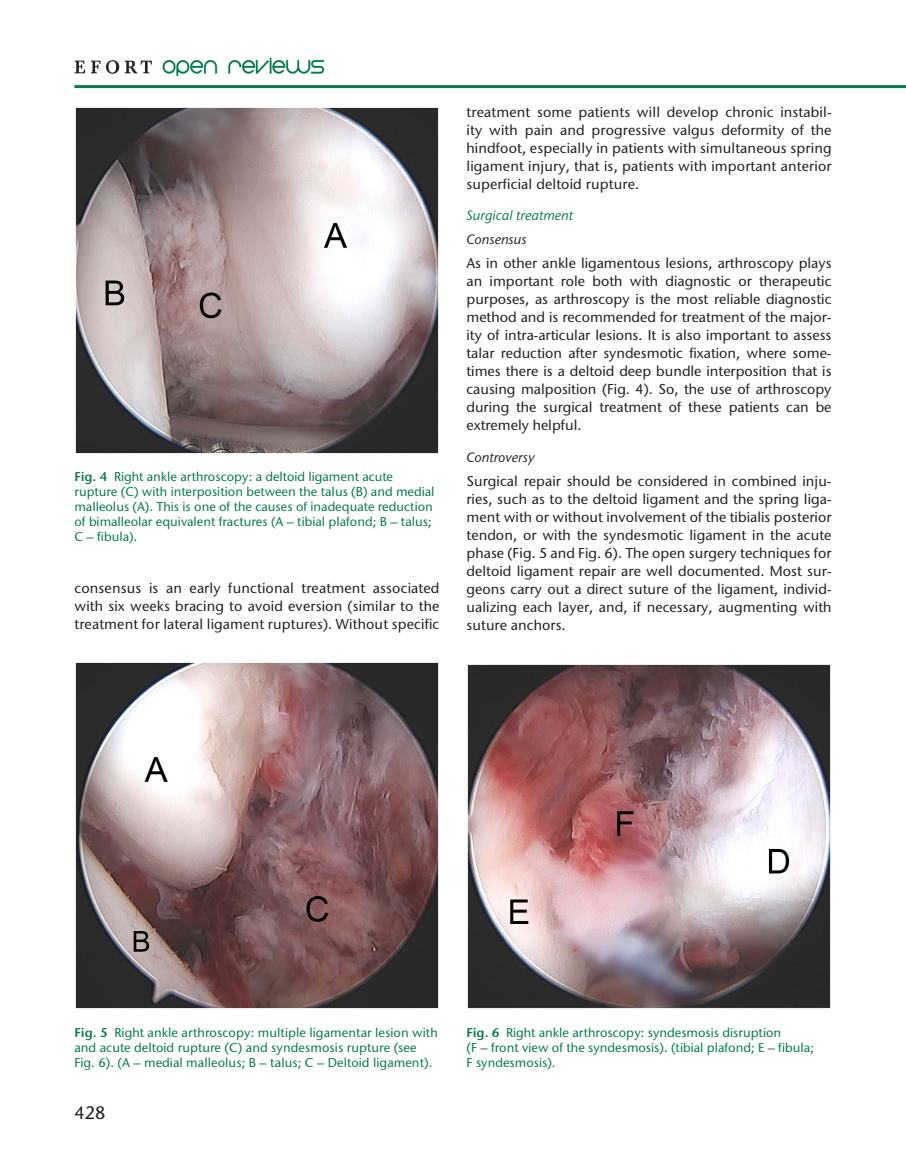
<style>
.page{position:relative;width:906px;height:1170px;background:#fff}
.page>*{position:absolute;margin:0;border:0;box-sizing:border-box;transform-origin:0 0}
.t1{font:500 18px "Stone Sans ITC Pro";color:#231f20}
.t2{font:500 14.25px/18px "Stone Sans ITC Pro";letter-spacing:.01em;color:#231f20;text-align:justify}
.t3{font:italic 500 13.5px "Stone Sans ITC Pro";color:#231f20}
.t4{font:italic 500 13.5px "Stone Sans ITC Pro";color:#077a4e}
.t5{font:500 12.75px/15px "Stone Sans ITC Pro";color:#077a4e}
.s1{font-weight:600}
</style>
<div class="page">
<img style="left:74px;top:57px;width:250px;height:19px">
<hr style="left:74px;top:85px;width:832px;height:3px;background:#077a4e">
<img style="left:75px;top:107px;width:364px;height:347px">
<img style="left:75px;top:662px;width:364px;height:347px">
<img style="left:467px;top:664px;width:364px;height:345px">
<p class="t5" style="left:74px;top:469px;width:361px"><span class="s1">Fig. 4</span> Right ankle arthroscopy: a deltoid ligament acute rupture (C) with interposition between the talus (B) and medial malleolus (A). This is one of the causes of inadequate reduction of bimalleolar equivalent fractures (A – tibial plafond; B – talus; C – fibula).</p>
<p class="t2" style="left:74px;top:579px;width:366px">consensus is an early functional treatment associated with six weeks bracing to avoid eversion (similar to the treatment for lateral ligament ruptures). Without specific</p>
<p class="t2" style="left:466px;top:103px;width:366px">treatment some patients will develop chronic instabil&shy;ity with pain and progressive valgus deformity of the hindfoot, especially in patients with simultaneous spring ligament injury, that is, patients with important anterior superficial deltoid rupture.</p>
<p class="t4" style="left:466px;top:207px;width:108px">Surgical treatment</p>
<p class="t3" style="left:466px;top:231px;width:62px">Consensus</p>
<p class="t2" style="left:466px;top:254px;width:366px">As in other ankle ligamentous lesions, arthroscopy plays an important role both with diagnostic or therapeutic purposes, as arthroscopy is the most reliable diagnostic method and is recommended for treatment of the major&shy;ity of intra-articular lesions. It is also important to assess talar reduction after syndesmotic fixation, where some&shy;times there is a deltoid deep bundle interposition that is causing malposition (Fig. 4). So, the use of arthroscopy during the surgical treatment of these patients can be extremely helpful.</p>
<p class="t3" style="left:466px;top:449px;width:70px">Controversy</p>
<p class="t2" style="left:466px;top:472px;width:366px">Surgical repair should be considered in combined inju&shy;ries, such as to the deltoid ligament and the spring liga&shy;ment with or without involvement of the tibialis posterior tendon, or with the syndesmotic ligament in the acute phase (Fig. 5 and Fig. 6). The open surgery techniques for deltoid ligament repair are well documented. Most sur&shy;geons carry out a direct suture of the ligament, individ&shy;ualizing each layer, and, if necessary, augmenting with suture anchors.</p>
<p class="t5" style="left:74px;top:1024px;width:365px"><span class="s1">Fig. 5</span> Right ankle arthroscopy: multiple ligamentar lesion with and acute deltoid rupture (C) and syndesmosis rupture (see<br>Fig. 6). (A – medial malleolus; B – talus; C – Deltoid ligament).</p>
<p class="t5" style="left:466px;top:1024px;width:349px"><span class="s1">Fig. 6</span> Right ankle arthroscopy: syndesmosis disruption<br>(F – front view of the syndesmosis). (tibial plafond; E – fibula;<br>F syndesmosis).</p>
<p class="t1" style="left:74px;top:1101px;width:32px">428</p>
</div>
